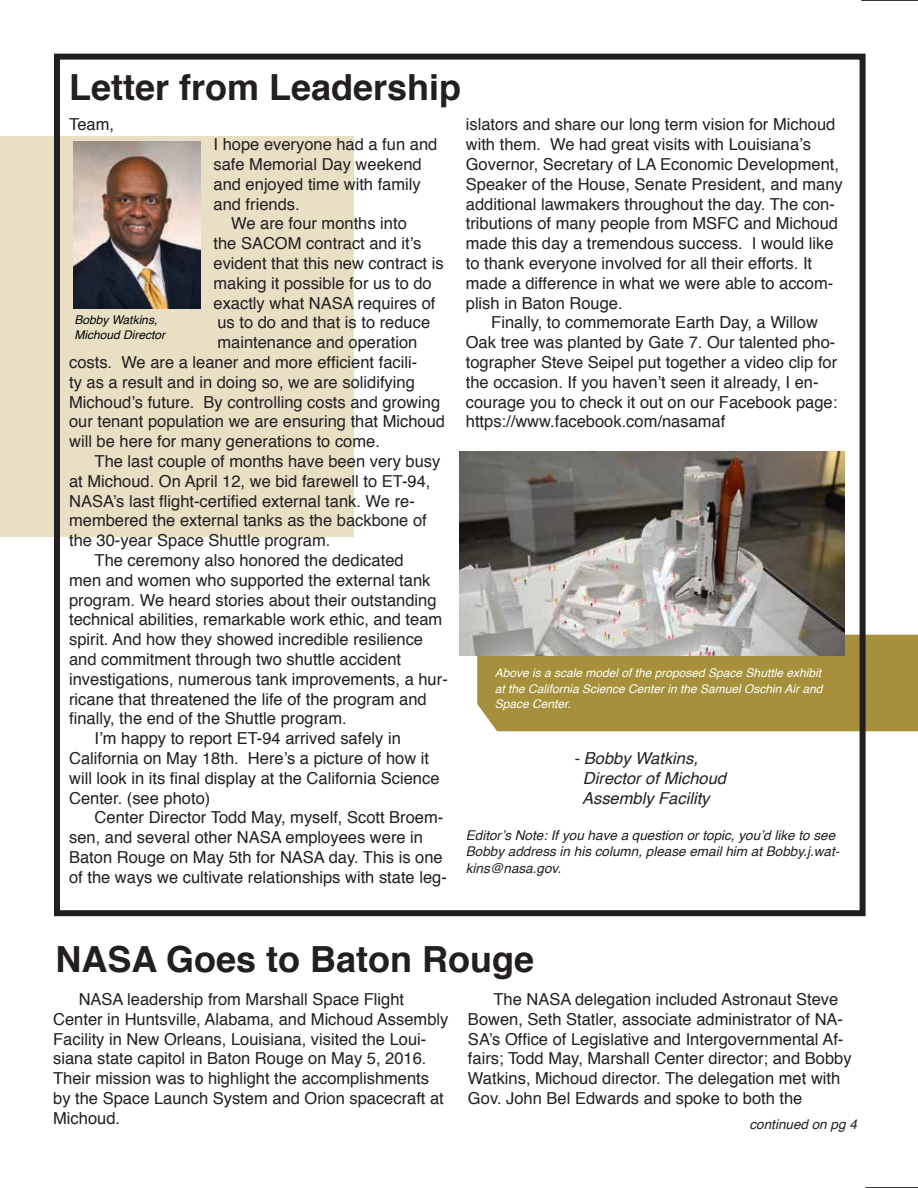
<style>
.page{position:relative;width:918px;height:1188px;background:#fff}
.page>*{position:absolute;margin:0;border:0;box-sizing:border-box;transform-origin:0 0}
.t1{font:700 36px "Helvetica";color:#231f20}
.t2{font:16.5px/19.8px "Helvetica";color:#231f20}
.t3{font:italic 16.5px/19.8px "Helvetica";color:#231f20}
.t4{font:italic 13.5px/16.5px "Helvetica";color:#231f20}
.t5{font:italic 12px/15.3px "Helvetica";color:#fff;text-align:justify}
.t6{font:italic 12px/15.3px "Helvetica";color:#020304}
</style>
<div class="page">
<div style="left:477px;top:635px;width:441px;height:96px;background:#a7903c"></div>
<hr style="left:866px;top:1187px;width:52px;height:1px;background:#000">
<hr style="left:861px;top:0;width:57px;height:1px;background:#000">
<div style="left:0;top:136px;width:353px;height:401px;background:#e9dfc5"></div>
<div style="left:54px;top:54px;width:812px;height:862px;border:6px solid #231f20"></div>
<img style="left:74px;top:142px;width:126px;height:167px">
<img style="left:460px;top:452px;width:385px;height:203px">
<h1 class="t1" style="left:69px;top:59px;width:394px">Letter from Leadership</h1>
<p class="t2" style="left:69px;top:115px;width:46px">Team,</p>
<p class="t2" style="left:214px;top:135px;width:225px">I hope everyone had a fun and</p>
<p class="t2" style="left:214px;top:155px;width:210px">safe Memorial Day weekend</p>
<p class="t2" style="left:214px;top:175px;width:209px">and enjoyed time with family</p>
<p class="t2" style="left:214px;top:194px;width:88px">and friends.</p>
<p class="t2" style="left:231px;top:214px;width:177px">We are four months into</p>
<p class="t2" style="left:214px;top:234px;width:209px">the SACOM contract and it’s</p>
<p class="t2" style="left:214px;top:254px;width:232px">evident that this new contract is</p>
<p class="t2" style="left:214px;top:274px;width:220px">making it possible for us to do</p>
<p class="t2" style="left:214px;top:293px;width:223px">exactly what NASA requires of</p>
<p class="t2" style="left:217px;top:313px;width:214px">us to do and that is to reduce</p>
<p class="t2" style="left:217px;top:333px;width:201px">maintenance and operation</p>
<p class="t2" style="left:69px;top:353px;width:350px">costs. We are a leaner and more efficient facili-</p>
<p class="t2" style="left:69px;top:373px;width:347px">ty as a result and in doing so, we are solidifying</p>
<p class="t2" style="left:69px;top:392px;width:373px">Michoud’s future. By controlling costs and growing</p>
<p class="t2" style="left:69px;top:412px;width:378px">our tenant population we are ensuring that Michoud</p>
<p class="t2" style="left:69px;top:432px;width:312px">will be here for many generations to come.</p>
<p class="t2" style="left:95px;top:452px;width:347px">The last couple of months have been very busy</p>
<p class="t2" style="left:69px;top:472px;width:363px">at Michoud. On April 12, we bid farewell to ET-94,</p>
<p class="t2" style="left:69px;top:491px;width:347px">NASA’s last flight-certified external tank. We re-</p>
<p class="t2" style="left:69px;top:511px;width:359px">membered the external tanks as the backbone of</p>
<p class="t2" style="left:69px;top:531px;width:263px">the 30-year Space Shuttle program.</p>
<p class="t2" style="left:95px;top:551px;width:311px">The ceremony also honored the dedicated</p>
<p class="t2" style="left:69px;top:571px;width:363px">men and women who supported the external tank</p>
<p class="t2" style="left:69px;top:590px;width:369px">program. We heard stories about their outstanding</p>
<p class="t2" style="left:69px;top:610px;width:375px">technical abilities, remarkable work ethic, and team</p>
<p class="t2" style="left:69px;top:630px;width:355px">spirit. And how they showed incredible resilience</p>
<p class="t2" style="left:69px;top:650px;width:333px">and commitment through two shuttle accident</p>
<p class="t2" style="left:69px;top:670px;width:380px">investigations, numerous tank improvements, a hur-</p>
<p class="t2" style="left:69px;top:689px;width:359px">ricane that threatened the life of the program and</p>
<p class="t2" style="left:69px;top:709px;width:279px">finally, the end of the Shuttle program.</p>
<p class="t2" style="left:95px;top:729px;width:308px">I’m happy to report ET-94 arrived safely in</p>
<p class="t2" style="left:69px;top:749px;width:362px">California on May 18th. Here’s a picture of how it</p>
<p class="t2" style="left:69px;top:769px;width:372px">will look in its final display at the California Science</p>
<p class="t2" style="left:69px;top:788px;width:143px">Center. (see photo)</p>
<p class="t2" style="left:95px;top:808px;width:350px">Center Director Todd May, myself, Scott Broem-</p>
<p class="t2" style="left:69px;top:828px;width:356px">sen, and several other NASA employees were in</p>
<p class="t2" style="left:69px;top:848px;width:375px">Baton Rouge on May 5th for NASA day. This is one</p>
<p class="t2" style="left:69px;top:868px;width:379px">of the ways we cultivate relationships with state leg-</p>
<p class="t2" style="left:466px;top:115px;width:378px">islators and share our long term vision for Michoud with them. We had great visits with Louisiana’s Governor, Secretary of LA Economic Development, Speaker of the House, Senate President, and many additional lawmakers throughout the day. The con&shy;tributions of many people from MSFC and Michoud made this day a tremendous success. I would like to thank everyone involved for all their efforts. It made a difference in what we were able to accom&shy;plish in Baton Rouge.</p>
<p class="t2" style="left:466px;top:313px;width:373px;text-indent:25px">Finally, to commemorate Earth Day, a Willow Oak tree was planted by Gate 7. Our talented pho&shy;tographer Steve Seipel put together a video clip for the occasion. If you haven’t seen it already, I en&shy;courage you to check it out on our Facebook page: https://www.facebook.com/nasamaf</p>
<p class="t6" style="left:74px;top:312px;width:92px">Bobby Watkins,<br>Michoud Director</p>
<p class="t5" style="left:495px;top:666px;width:329px">Above is a scale model of the proposed Space Shuttle exhibit at the California Science Center in the Samuel Oschin Air and Space Center.</p>
<p class="t3" style="left:582px;top:749px;width:145px;text-indent:-8px">- Bobby Watkins,<br>Director of Michoud<br>Assembly Facility</p>
<p class="t4" style="left:466px;top:827px;width:375px">Editor’s Note: If you have a question or topic, you’d like to see<br>Bobby address in his column, please email him at Bobby.j.wat&shy;kins@nasa.gov.</p>
<h1 class="t1" style="left:56px;top:931px;width:480px">NASA Goes to Baton Rouge</h1>
<p class="t2" style="left:53px;top:990px;width:397px;text-indent:25px">NASA leadership from Marshall Space Flight Center in Huntsville, Alabama, and Michoud Assembly Facility in New Orleans, Louisiana, visited the Loui&shy;siana state capitol in Baton Rouge on May 5, 2016.<br>Their mission was to highlight the accomplishments by the Space Launch System and Orion spacecraft at Michoud.</p>
<p class="t2" style="left:468px;top:990px;width:385px;text-indent:25px">The NASA delegation included Astronaut Steve Bowen, Seth Statler, associate administrator of NA-SA’s Office of Legislative and Intergovernmental Af&shy;fairs; Todd May, Marshall Center director; and Bobby Watkins, Michoud director. The delegation met with Gov. John Bel Edwards and spoke to both the</p>
<p class="t4" style="left:750px;top:1116px;width:109px">continued on pg 4</p>
</div>
